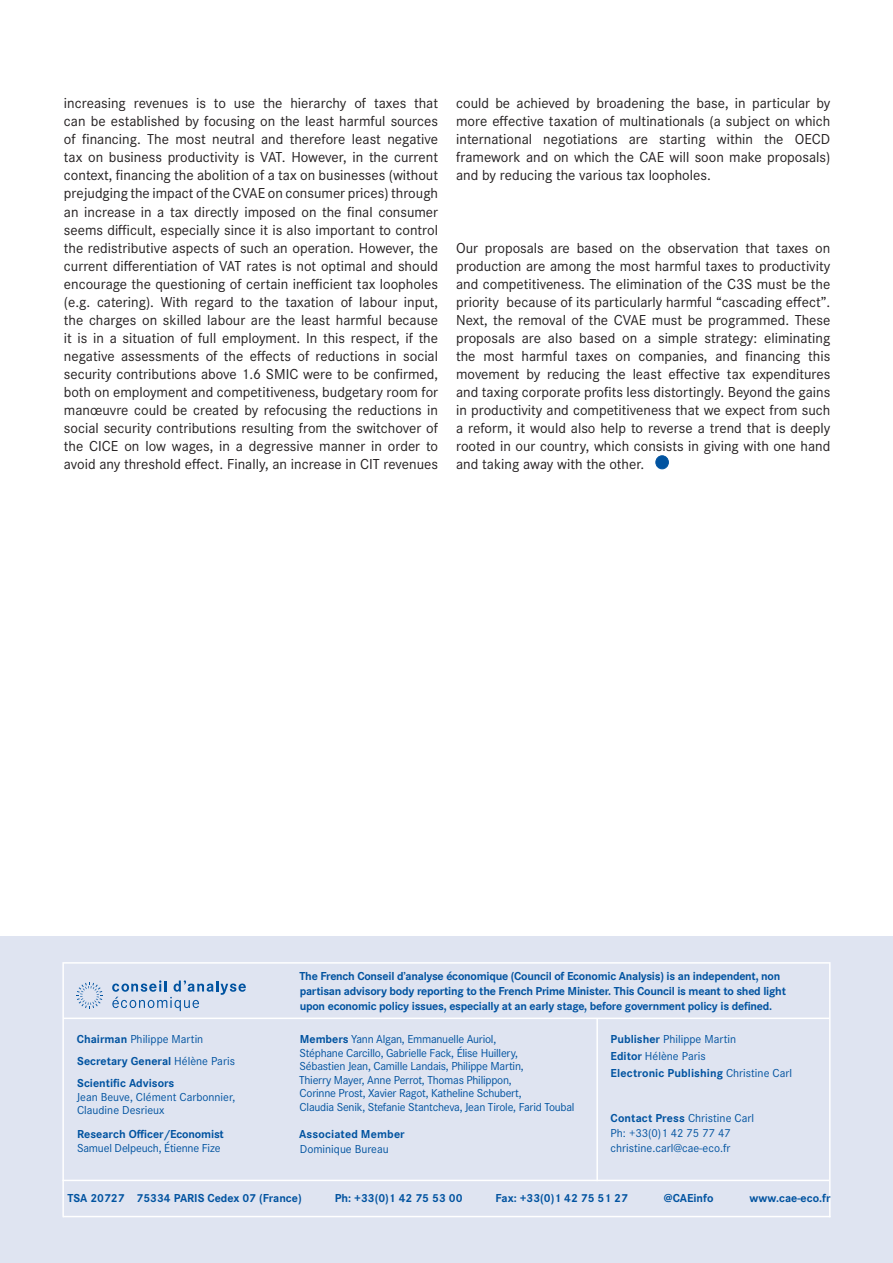
<style>
.page{position:relative;width:893px;height:1263px;background:#fff}
.page>*{position:absolute;margin:0;border:0;box-sizing:border-box;transform-origin:0 0}
.Texte___Normal{font:15px/18px "Corporate S";color:#231f20;text-align:justify}
.Organigramme{font:12px/13.5px "Corporate S";letter-spacing:-.02em;color:#0153a0}
.Organigramme-2{font:700 12px/15px "Corporate S";letter-spacing:-.02em;color:#0153a0}
.Organigramme-3{font:12px/15px "Corporate S";color:#0153a0}
.Coordonnées{font:700 12px "Corporate S";color:#0153a0}
.Organigramme-4{font:700 12px/15px "Corporate S";letter-spacing:.01em;color:#0153a0}
.Organigramme-5{font:700 12px "Corporate S";color:#0153a0}
.s1{font-weight:700}
.s2{font-weight:400}
</style>
<div class="page">
<div style="left:0;top:936px;width:893px;height:327px;background:#dfe4f1"></div>
<svg style="left:112px;top:980px;width:134px;height:31px"></svg>
<svg style="left:76px;top:982px;width:27px;height:26px"></svg>
<hr style="left:64px;top:962px;width:765px;height:2px;background:#fff">
<hr style="left:64px;top:1017px;width:765px;height:2px;background:#fff">
<hr style="left:62px;top:1180px;width:767px;height:1px;background:#fff">
<hr style="left:63px;top:1216px;width:768px;height:1px;background:#fff">
<hr style="left:62px;top:962px;width:2px;height:255px;background:#fff">
<hr style="left:829px;top:962px;width:2px;height:255px;background:#fff">
<hr style="left:596px;top:1018px;width:2px;height:163px;background:#fff">
<div style="left:656px;top:456px;width:12px;height:13px;background:#0153a0;border-radius:50%"></div>
<div style="left:656px;top:455px;width:13px;height:14px;border:1px solid #0153a0;border-radius:50%"></div>
<p class="Texte___Normal" style="left:64px;top:94px;width:376px">increasing revenues is to use the hierarchy of taxes that can be established by focusing on the least harmful sources of financing. The most neutral and therefore least negative tax on business productivity is VAT. However, in the current context, financing the abolition of a tax on businesses (without prejudging the impact of the CVAE on consumer prices) through an increase in a tax directly imposed on the final consumer seems difficult, especially since it is also important to control the redistributive aspects of such an operation. However, the current differentiation of VAT rates is not optimal and should encourage the questioning of certain inefficient tax loopholes (e.g. catering). With regard to the taxation of labour input, the charges on skilled labour are the least harmful because it is in a situation of full employment. In this respect, if the negative assessments of the effects of reductions in social security contributions above 1.6 SMIC were to be confirmed, both on employment and competitiveness, budgetary room for manœuvre could be created by refocusing the reductions in social security contributions resulting from the switchover of the CICE on low wages, in a degressive manner in order to avoid any threshold effect. Finally, an increase in CIT revenues</p>
<p class="Texte___Normal" style="left:456px;top:94px;width:376px">could be achieved by broadening the base, in particular by more effective taxation of multinationals (a subject on which international negotiations are starting within the OECD framework and on which the CAE will soon make proposals) and by reducing the various tax loopholes.</p>
<p class="Texte___Normal" style="left:456px;top:238px;width:376px">Our proposals are based on the observation that taxes on production are among the most harmful taxes to productivity and competitiveness. The elimination of the C3S must be the priority because of its particularly harmful “cascading effect”.<br>Next, the removal of the CVAE must be programmed. These proposals are also based on a simple strategy: eliminating the most harmful taxes on companies, and financing this movement by reducing the least effective tax expenditures and taxing corporate profits less distortingly. Beyond the gains in productivity and competitiveness that we expect from such a reform, it would also help to reverse a trend that is deeply rooted in our country, which consists in giving with one hand and taking away with the other.</p>
<p class="Organigramme-3" style="left:77px;top:1031px;width:128px"><span class="s1">Chairman</span> Philippe Martin</p>
<p class="Organigramme-5" style="left:77px;top:1053px;width:159px">Secretary General <span class="s2">Hélène Paris</span></p>
<p class="Organigramme-3" style="left:77px;top:1076px;width:160px;line-height:13.5px"><span class="s1">Scientific Advisors<br></span>Jean Beuve, Clément Carbonnier,<br>Claudine Desrieux</p>
<p class="Organigramme" style="left:77px;top:1127px;width:148px"><span class="s1">Research Officer/Economist<br></span>Samuel Delpeuch, Étienne Fize</p>
<p class="Organigramme-2" style="left:299px;top:968px;width:488px">The French Conseil d’analyse économique (Council of Economic Analysis) is an independent, non partisan advisory body reporting to the French Prime Minister. This Council is meant to shed light upon economic policy issues, especially at an early stage, before government policy is defined.</p>
<p class="Organigramme" style="left:299px;top:1032px;width:226px"><span class="s1">Members</span> Yann Algan, Emmanuelle Auriol, Stéphane Carcillo, Gabrielle Fack, Élise Huillery, Sébastien Jean, Camille Landais, Philippe Martin, Thierry Mayer, Anne Perrot, Thomas Philippon, Corinne Prost, Xavier Ragot, Katheline Schubert,</p>
<p class="Organigramme" style="left:300px;top:1099px;width:276px">Claudia Senik, Stefanie Stantcheva, Jean Tirole, Farid Toubal</p>
<p class="Organigramme-4" style="left:299px;top:1126px;width:107px">Associated Member<br><span class="s2">Dominique Bureau</span></p>
<p class="Organigramme-3" style="left:611px;top:1031px;width:127px"><span class="s1">Publisher</span> Philippe Martin</p>
<p class="Organigramme-3" style="left:611px;top:1048px;width:96px"><span class="s1">Editor</span> Hélène Paris</p>
<p class="Organigramme-4" style="left:611px;top:1065px;width:183px">Electronic Publishing <span class="s2">Christine Carl</span></p>
<p class="Organigramme-3" style="left:611px;top:1110px;width:145px"><span class="s1">Contact Press</span> Christine Carl<br>Ph: +33(0)1 42 75 77 47 christine.carl@cae-eco.fr</p>
<p class="Coordonnées" style="left:67px;top:1190px;width:236px">TSA 20727 75334 PARIS Cedex 07 (France)</p>
<p class="Coordonnées" style="left:335px;top:1190px;width:129px">Ph: +33(0)1 42 75 53 00</p>
<p class="Coordonnées" style="left:495px;top:1190px;width:134px">Fax: +33(0)1 42 75 51 27</p>
<p class="Coordonnées" style="left:664px;top:1190px;width:51px">@CAEinfo</p>
<p class="Coordonnées" style="left:749px;top:1190px;width:83px">www.cae-eco.fr</p>
</div>
